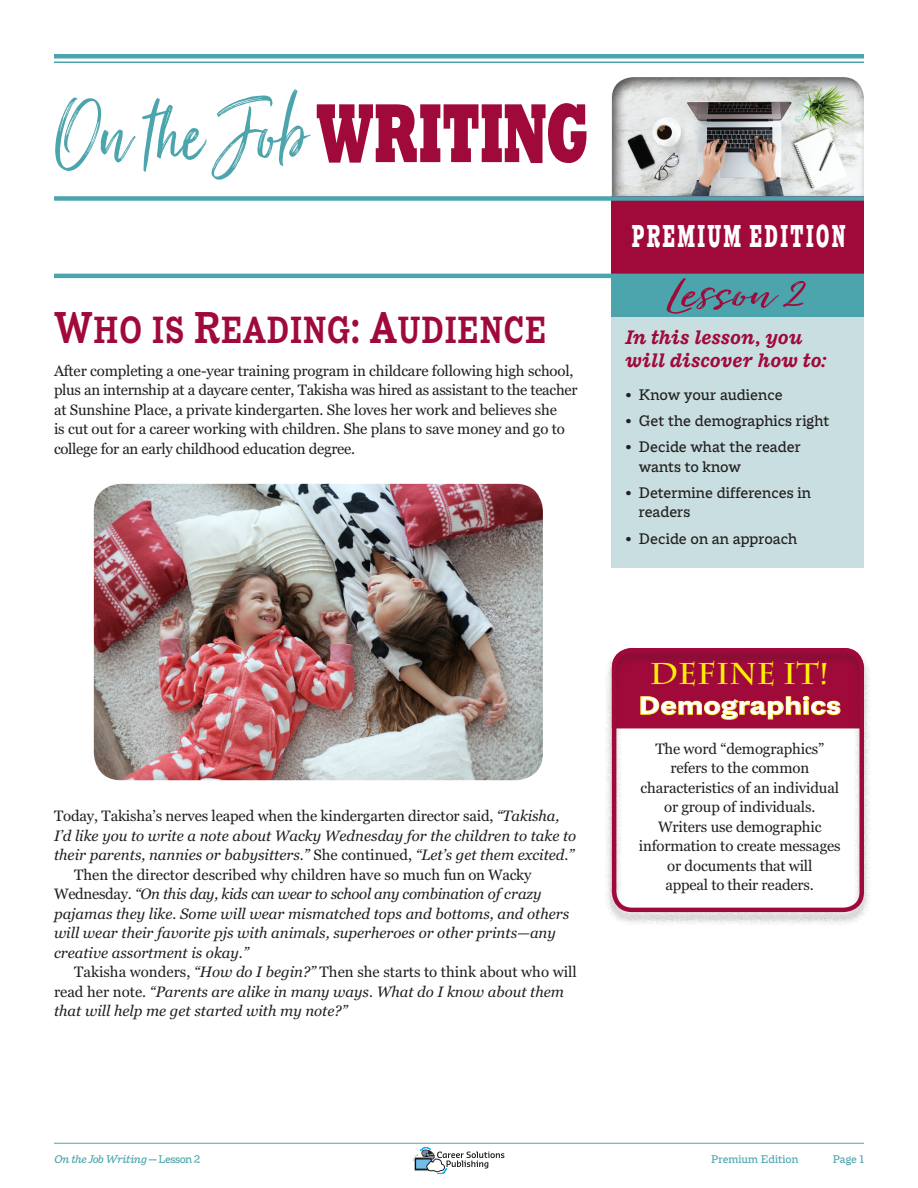
<style>
.page{position:relative;width:918px;height:1188px;background:#fff}
.page>*{position:absolute;margin:0;border:0;box-sizing:border-box;transform-origin:0 0}
.t1{font:106.05px "Just Lovely";color:#4ca5ad;scale:.86 1}
.t2{font:51px "Just Lovely Slanted Wide";color:#a00a3a;scale:1.21 1}
.t3{font:40.8px "Macklin Slab Bold SC850";letter-spacing:.025em;color:#a00a3a;scale:.8 1}
.t4{font:900 34.2px "Macklin Slab";letter-spacing:.11em;color:#fff;scale:.57 1}
.t5{font:700 30px "Charlemagne Std";color:#fff101}
.t6{font:700 27px "Macklin Sans";letter-spacing:.01em;color:#fff;scale:1.25 1}
.t7{font:italic 700 21px/22.5px "Macklin Slab";letter-spacing:-.005em;color:#a00a3a}
.t8{font:500 16.5px/19.5px "Macklin Slab";color:#231f20}
.t9{font:15px/19.5px "Georgia";letter-spacing:-.01em;color:#231f20}
.t10{font:italic 15px "Georgia";color:#231f20}
.t11{font:italic 15px "Georgia";letter-spacing:-.02em;color:#231f20}
.t12{font:italic 500 12px "Macklin Slab";letter-spacing:-.045em;color:#4ca5ad}
.t13{font:500 12px "Macklin Slab";color:#4ca5ad}
.s1{font-family:"Rockwell Std";font-weight:800;font-size:85.05px;color:#a00a3a}
.s2{font-size:48px}
.s3{font-style:italic}
.s4{font-style:normal}
</style>
<div class="page">
<hr style="left:54px;top:1143px;width:810px;height:1px;background:#4ca5ad">
<svg style="left:413px;top:1147px;width:91px;height:27px"></svg>
<div style="left:612px;top:77px;width:255px;height:122px;background:#231f20;opacity:.75"></div>
<svg style="left:612px;top:201px;width:252px;height:73px"></svg>
<div style="left:612px;top:275px;width:252px;height:43px;background:#4ca5ad"></div>
<div style="left:54px;top:196px;width:810px;height:5px;background:#4ca5ad"></div>
<hr style="left:54px;top:274px;width:810px;height:4px;background:#4ca5ad">
<hr style="left:54px;top:54px;width:810px;height:4px;background:#4ca5ad">
<hr style="left:54px;top:61px;width:810px;height:2px;background:#4ca5ad">
<img style="left:94px;top:484px;width:449px;height:296px">
<div style="left:605px;top:648px;width:265px;height:277px;background:#231f20;opacity:.2"></div>
<div style="left:612px;top:648px;width:252px;height:264px;border:4px solid #a00a3a;border-radius:18px"></div>
<svg style="left:610px;top:648px;width:256px;height:83px;background:#a62040"></svg>
<div style="left:615px;top:201px;width:248px;height:72px;background:#a00a3a"></div>
<div style="left:612px;top:318px;width:252px;height:250px;background:#c9dee1"></div>
<h1 class="t1" style="left:54px;top:69px;width:624px">On the Job<span class="s1">WRITING</span></h1>
<h3 class="t3" style="left:54px;top:306px;width:618px"><span class="s2">W</span>HO IS <span class="s2">R</span>EADING<span class="s2">: A</span>UDIENCE</h3>
<p class="t9" style="left:54px;top:361px;width:525px">After completing a one-year training program in childcare following high school, plus an internship at a daycare center, Takisha was hired as assistant to the teacher at Sunshine Place, a private kindergarten. She loves her work and believes she<br>is cut out for a career working with children. She plans to save money and go to college for an early childhood education degree.</p>
<h3 class="t4" style="left:632px;top:217px;width:377px">PREMIUM EDITION</h3>
<h3 class="t4" style="left:653px;top:217px;width:302px">BAS C EDITION</h3>
<h2 class="t2" style="left:666px;top:263px;width:115px">Lesson 2</h2>
<h3 class="t7" style="left:625px;top:326px;width:203px">In this lesson, you will discover how to:</h3>
<p class="t8" style="left:625px;top:385px;width:159px">• Know your audience</p>
<p class="t8" style="left:625px;top:411px;width:206px">• Get the demographics right</p>
<p class="t8" style="left:639px;top:437px;width:164px;text-indent:-13px">• Decide what the reader wants to know</p>
<p class="t8" style="left:639px;top:483px;width:174px;text-indent:-13px">• Determine differences in readers</p>
<p class="t8" style="left:625px;top:528px;width:173px">• Decide on an approach</p>
<p class="t9" style="left:54px;top:806px;width:507px">Today, Takisha’s nerves leaped when the kindergarten director said, <span class="s3">“Takisha,</span></p>
<p class="t10" style="left:54px;top:827px;width:524px">I’d like you to write a note about Wacky Wednesday for the children to take to</p>
<p class="t10" style="left:54px;top:846px;width:522px">their parents, nannies or babysitters.” <span class="s4">She continued,</span> “Let’s get them excited.”</p>
<p class="t9" style="left:74px;top:865px;width:459px">Then the director described why children have so much fun on Wacky</p>
<p class="t11" style="left:54px;top:885px;width:489px"><span class="s4">Wednesday.</span> “On this day, kids can wear to school any combination of crazy</p>
<p class="t10" style="left:54px;top:905px;width:517px">pajamas they like. Some will wear mismatched tops and bottoms, and others</p>
<p class="t10" style="left:54px;top:924px;width:503px">will wear their favorite pjs with animals, superheroes or other prints—any</p>
<p class="t10" style="left:54px;top:944px;width:196px">creative assortment is okay.”</p>
<p class="t9" style="left:74px;top:962px;width:504px">Takisha wonders, <span class="s3">“How do I begin?”</span> Then she starts to think about who will</p>
<p class="t10" style="left:54px;top:983px;width:512px"><span class="s4">read her note.</span> “Parents are alike in many ways. What do I know about them</p>
<p class="t10" style="left:54px;top:1002px;width:295px">that will help me get started with my note?”</p>
<h3 class="t5" style="left:650px;top:656px;width:181px">DEFINE IT!</h3>
<h3 class="t6" style="left:639px;top:690px;width:163px">Demographics</h3>
<p class="t9" style="left:639px;top:739px;width:203px;text-align:center">The word “demographics” refers to the common characteristics of an individual or group of individuals.<br>Writers use demographic information to create messages or documents that will<br>appeal to their readers.</p>
<p class="t12" style="left:54px;top:1152px;width:148px">On the Job Writing <span class="s4">— Lesson 2</span></p>
<p class="t13" style="left:833px;top:1152px;width:33px">Page 1</p>
<p class="t13" style="left:711px;top:1152px;width:89px">Premium Edition</p>
</div>
